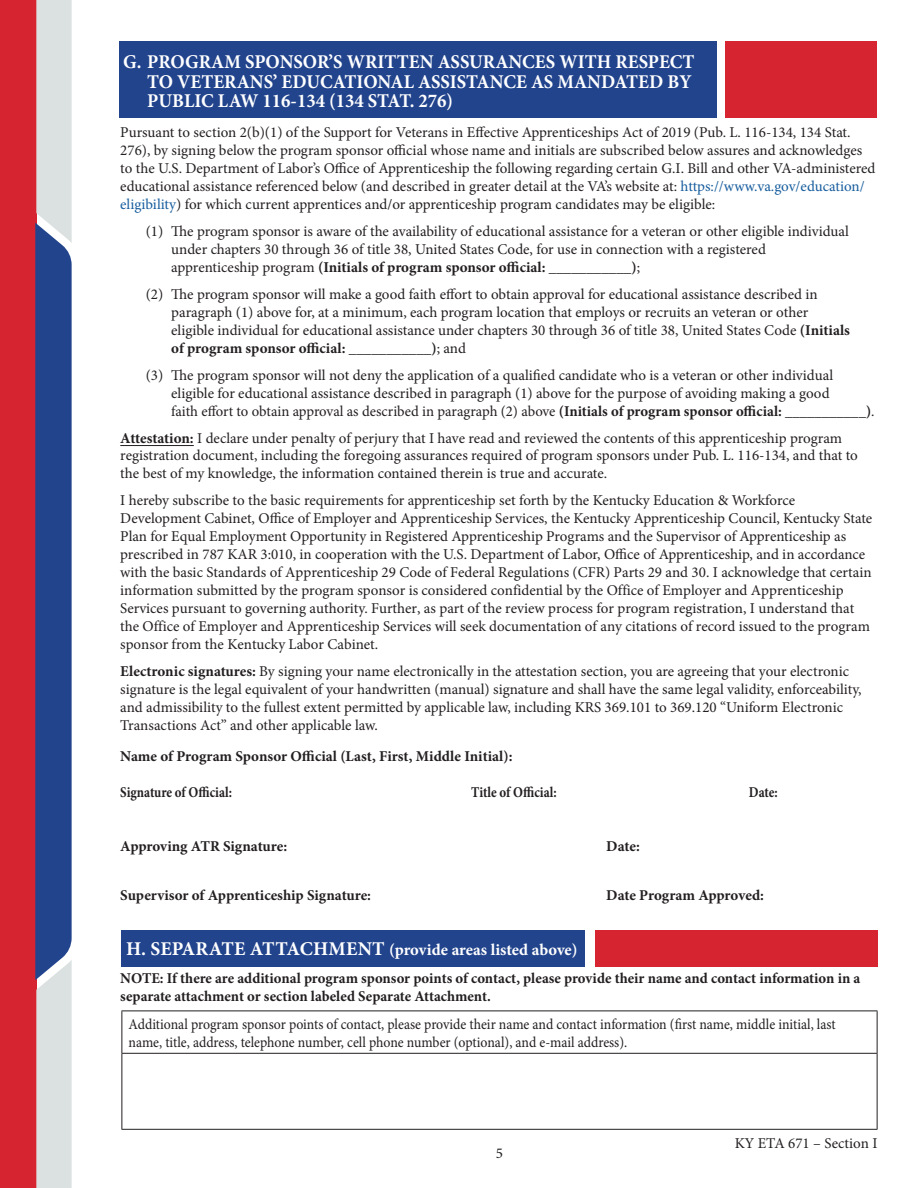
<style>
.page{position:relative;width:918px;height:1188px;background:#fff}
.page>*{position:absolute;margin:0;border:0;box-sizing:border-box;transform-origin:0 0}
.t1{font:700 19.5px/19.5px "Minion Pro";color:#fff;scale:.96 1}
.t2{font:700 16.5px "Minion Pro";letter-spacing:-.005em;color:#fff}
.t3{font:15px/18px "Minion Pro";color:#231f20}
.t4{font:700 15px/18px "Minion Pro";color:#231f20}
.t5{font:15px/18px "Minion Pro";color:#231f20;scale:.92 1}
.t6{font:700 15px "Minion Pro";color:#231f20;scale:.86 1}
.s1{color:#175d9e}
.s2{font-weight:700}
.s3{font-size:19.5px}
</style>
<div class="page">
<div style="left:0;top:0;width:36px;height:1188px;background:#d62430"></div>
<svg style="left:35px;top:0;width:37px;height:1188px;background:#6c80ab"></svg>
<div style="left:119px;top:42px;width:598px;height:76px;background:#22448d"></div>
<div style="left:726px;top:42px;width:151px;height:76px;background:#d62430"></div>
<hr style="left:122px;top:1011px;width:756px;height:1px;background:#231f20">
<hr style="left:122px;top:1011px;width:1px;height:42px;background:#231f20">
<hr style="left:877px;top:1011px;width:1px;height:42px;background:#231f20">
<hr style="left:122px;top:1053px;width:756px;height:1px;background:#231f20">
<hr style="left:122px;top:1054px;width:1px;height:75px;background:#231f20">
<hr style="left:877px;top:1054px;width:1px;height:75px;background:#231f20">
<hr style="left:122px;top:1129px;width:756px;height:1px;background:#231f20">
<div style="left:122px;top:930px;width:463px;height:37px;background:#22448d"></div>
<div style="left:595px;top:930px;width:283px;height:37px;background:#d62430"></div>
<hr style="left:120px;top:445px;width:74px;height:1px;background:#231f20">
<p class="t1" style="left:147px;top:52px;width:572px;text-indent:-24px">G. PROGRAM SPONSOR’S WRITTEN ASSURANCES WITH RESPECT<br>TO VETERANS’ EDUCATIONAL ASSISTANCE AS MANDATED BY<br>PUBLIC LAW 116-134 (134 STAT. 276)</p>
<p class="t3" style="left:120px;top:123px;width:757px">Pursuant to section 2(b)(1) of the Support for Veterans in Effective Apprenticeships Act of 2019 (Pub. L. 116-134, 134 Stat.<br>276), by signing below the program sponsor official whose name and initials are subscribed below assures and acknowledges to the U.S. Department of Labor’s Office of Apprenticeship the following regarding certain G.I. Bill and other VA-administered educational assistance referenced below (and described in greater detail at the VA’s website at: <span class="s1">https://www.va.gov/education/ eligibility</span>) for which current apprentices and/or apprenticeship program candidates may be eligible:</p>
<p class="t3" style="left:171px;top:222px;width:679px;text-indent:-26px">(1) The program sponsor is aware of the availability of educational assistance for a veteran or other eligible individual under chapters 30 through 36 of title 38, United States Code, for use in connection with a registered apprenticeship program <span class="s2">(Initials of program sponsor official:</span> ___________<span class="s2">)</span>;</p>
<p class="t3" style="left:171px;top:285px;width:680px;text-indent:-26px">(2) The program sponsor will make a good faith effort to obtain approval for educational assistance described in paragraph (1) above for, at a minimum, each program location that employs or recruits an veteran or other eligible individual for educational assistance under chapters 30 through 36 of title 38, United States Code <span class="s2">(Initials of program sponsor official:</span> ___________<span class="s2">)</span>; and</p>
<p class="t3" style="left:171px;top:366px;width:705px;text-indent:-26px">(3) The program sponsor will not deny the application of a qualified candidate who is a veteran or other individual eligible for educational assistance described in paragraph (1) above for the purpose of avoiding making a good<br>faith effort to obtain approval as described in paragraph (2) above <span class="s2">(Initials of program sponsor official:</span> ___________<span class="s2">)</span>.</p>
<p class="t3" style="left:120px;top:429px;width:739px"><span class="s2">Attestation:</span> I declare under penalty of perjury that I have read and reviewed the contents of this apprenticeship program registration document, including the foregoing assurances required of program sponsors under Pub. L. 116-134, and that to the best of my knowledge, the information contained therein is true and accurate.</p>
<p class="t3" style="left:120px;top:492px;width:754px">I hereby subscribe to the basic requirements for apprenticeship set forth by the Kentucky Education &amp; Workforce Development Cabinet, Office of Employer and Apprenticeship Services, the Kentucky Apprenticeship Council, Kentucky State Plan for Equal Employment Opportunity in Registered Apprenticeship Programs and the Supervisor of Apprenticeship as prescribed in 787 KAR 3:010, in cooperation with the U.S. Department of Labor, Office of Apprenticeship, and in accordance with the basic Standards of Apprenticeship 29 Code of Federal Regulations (CFR) Parts 29 and 30. I acknowledge that certain information submitted by the program sponsor is considered confidential by the Office of Employer and Apprenticeship Services pursuant to governing authority. Further, as part of the review process for program registration, I understand that the Office of Employer and Apprenticeship Services will seek documentation of any citations of record issued to the program sponsor from the Kentucky Labor Cabinet.</p>
<p class="t3" style="left:120px;top:663px;width:743px"><span class="s2">Electronic signatures:</span> By signing your name electronically in the attestation section, you are agreeing that your electronic signature is the legal equivalent of your handwritten (manual) signature and shall have the same legal validity, enforceability, and admissibility to the fullest extent permitted by applicable law, including KRS 369.101 to 369.120 “Uniform Electronic Transactions Act” and other applicable law.</p>
<p class="t4" style="left:120px;top:747px;width:394px">Name of Program Sponsor Official (Last, First, Middle Initial):</p>
<p class="t6" style="left:120px;top:782px;width:131px">Signature of Official:</p>
<p class="t6" style="left:471px;top:782px;width:101px">Title of Official:</p>
<p class="t6" style="left:749px;top:782px;width:35px">Date:</p>
<p class="t4" style="left:120px;top:837px;width:168px">Approving ATR Signature:</p>
<p class="t4" style="left:606px;top:837px;width:35px">Date:</p>
<p class="t4" style="left:120px;top:886px;width:252px">Supervisor of Apprenticeship Signature:</p>
<p class="t4" style="left:606px;top:886px;width:159px">Date Program Approved:</p>
<p class="t2" style="left:126px;top:938px;width:453px"><span class="s3">H. SEPARATE ATTACHMENT</span> (provide areas listed above)</p>
<p class="t4" style="left:120px;top:969px;width:742px">NOTE: If there are additional program sponsor points of contact, please provide their name and contact information in a separate attachment or section labeled Separate Attachment.</p>
<p class="t5" style="left:129px;top:1015px;width:770px">Additional program sponsor points of contact, please provide their name and contact information (first name, middle initial, last name, title, address, telephone number, cell phone number (optional), and e-mail address).</p>
<p class="t3" style="left:496px;top:1145px;width:9px">5</p>
<p class="t3" style="left:735px;top:1134px;width:144px">KY ETA 671 – Section I</p>
</div>
